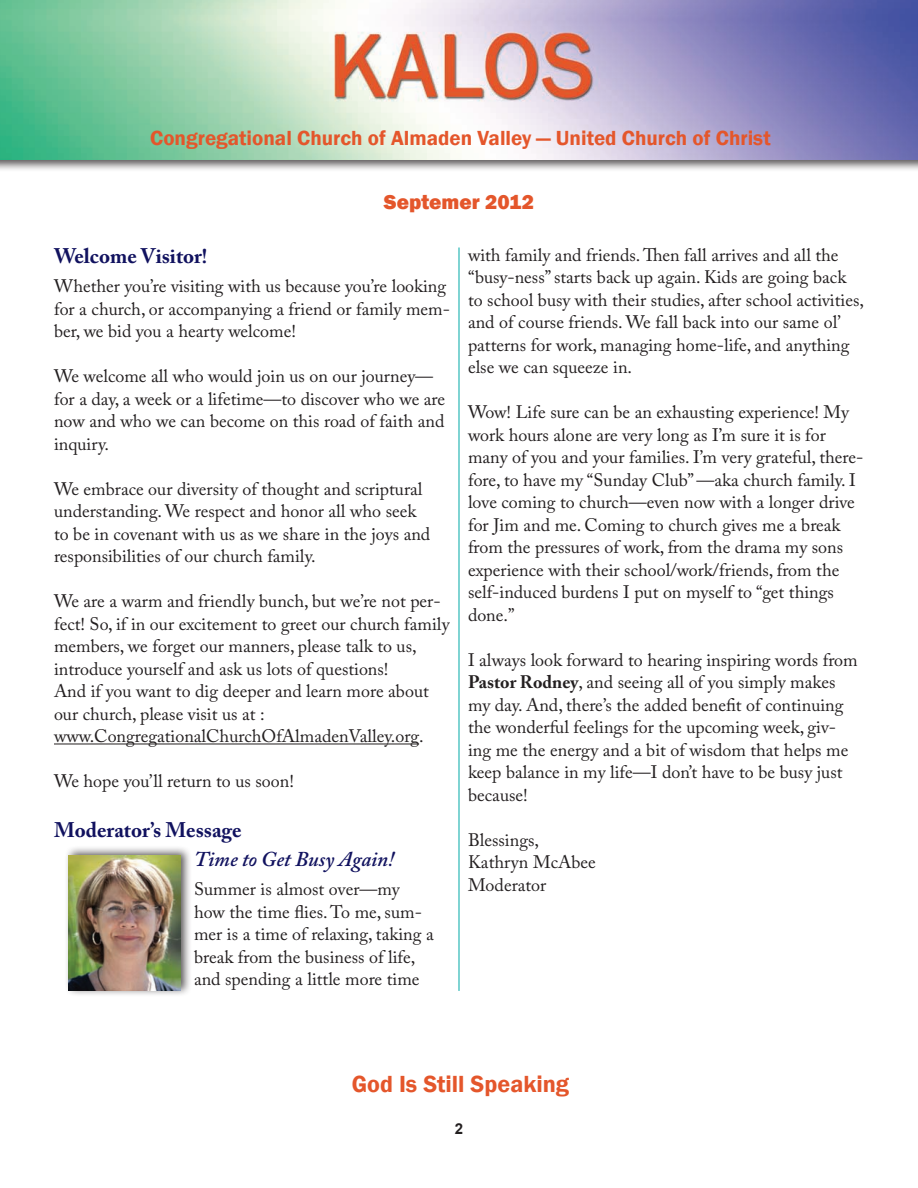
<style>
.page{position:relative;width:918px;height:1188px;background:#fff}
.page>*{position:absolute;margin:0;border:0;box-sizing:border-box;transform-origin:0 0}
.t1{font:600 24px "Franklin Gothic";color:#e4562b}
.t2{font:600 21px "Franklin Gothic";color:#e4562b}
.t3{font:700 21px "Adobe Caslon Pro";color:#11125f}
.t4{font:italic 600 21px "Adobe Caslon Pro";color:#11125f}
.t5{font:800 21px "Franklin Gothic";color:#e4562b}
.t6{font:18px/22.5px "Adobe Caslon Pro";color:#231f20}
.t7{font:700 15px "Arial";color:#231f20}
.s1{font-weight:700}
</style>
<div class="page">
<div style="left:0;top:0;width:918px;height:172px;background:#231f20;opacity:.75"></div>
<img style="left:0;top:0;width:918px;height:159px">
<hr style="left:54px;top:744px;width:365px;height:1px;background:#231f20">
<hr style="left:459px;top:248px;width:1px;height:743px;background:#00a9a7">
<div style="left:64px;top:845px;width:129px;height:151px;background:#231f20;opacity:.75"></div>
<img style="left:69px;top:856px;width:112px;height:135px">
<p class="t2" style="left:150px;top:125px;width:622px">Congregational Church of Almaden Valley — United Church of Christ</p>
<p class="t5" style="left:384px;top:189px;width:152px">Septemer 2012</p>
<p class="t3" style="left:54px;top:243px;width:155px">Welcome Visitor!</p>
<p class="t6" style="left:54px;top:275px;width:397px">Whether you’re visiting with us because you’re looking for a church, or accompanying a friend or family mem&shy;ber, we bid you a hearty welcome!</p>
<p class="t6" style="left:54px;top:365px;width:393px">We welcome all who would join us on our journey— for a day, a week or a lifetime—to discover who we are now and who we can become on this road of faith and inquiry.</p>
<p class="t6" style="left:54px;top:477px;width:378px">We embrace our diversity of thought and scriptural understanding. We respect and honor all who seek to be in covenant with us as we share in the joys and responsibilities of our church family.</p>
<p class="t6" style="left:54px;top:590px;width:397px">We are a warm and friendly bunch, but we’re not per&shy;fect! So, if in our excitement to greet our church family members, we forget our manners, please talk to us, introduce yourself and ask us lots of questions!<br>And if you want to dig deeper and learn more about our church, please visit us at : www.CongregationalChurchOfAlmadenValley.org.</p>
<p class="t6" style="left:54px;top:770px;width:241px">We hope you’ll return to us soon!</p>
<p class="t3" style="left:54px;top:817px;width:189px">Moderator’s Message</p>
<p class="t4" style="left:194px;top:846px;width:202px">Time to Get Busy Again!</p>
<p class="t6" style="left:194px;top:878px;width:241px">Summer is almost over—my how the time flies. To me, sum&shy;mer is a time of relaxing, taking a break from the business of life, and spending a little more time</p>
<p class="t6" style="left:468px;top:244px;width:397px">with family and friends. Then fall arrives and all the “busy-ness” starts back up again. Kids are going back to school busy with their studies, after school activities, and of course friends. We fall back into our same ol’ patterns for work, managing home-life, and anything else we can squeeze in.</p>
<p class="t6" style="left:468px;top:401px;width:397px">Wow! Life sure can be an exhausting experience! My work hours alone are very long as I’m sure it is for many of you and your families. I’m very grateful, there&shy;fore, to have my “Sunday Club” —aka church family. I love coming to church—even now with a longer drive for Jim and me. Coming to church gives me a break from the pressures of work, from the drama my sons experience with their school/work/friends, from the self-induced burdens I put on myself to “get things done.”</p>
<p class="t6" style="left:468px;top:649px;width:391px">I always look forward to hearing inspiring words from <span class="s1">Pastor Rodney</span>, and seeing all of you simply makes my day. And, there’s the added benefit of continuing the wonderful feelings for the upcoming week, giv&shy;ing me the energy and a bit of wisdom that helps me keep balance in my life—I don’t have to be busy just because!</p>
<p class="t6" style="left:468px;top:829px;width:129px">Blessings,<br>Kathryn McAbee<br>Moderator</p>
<h1 class="t1" style="left:352px;top:1069px;width:219px">God Is Still Speaking</h1>
<p class="t7" style="left:455px;top:1119px;width:10px">2</p>
</div>
